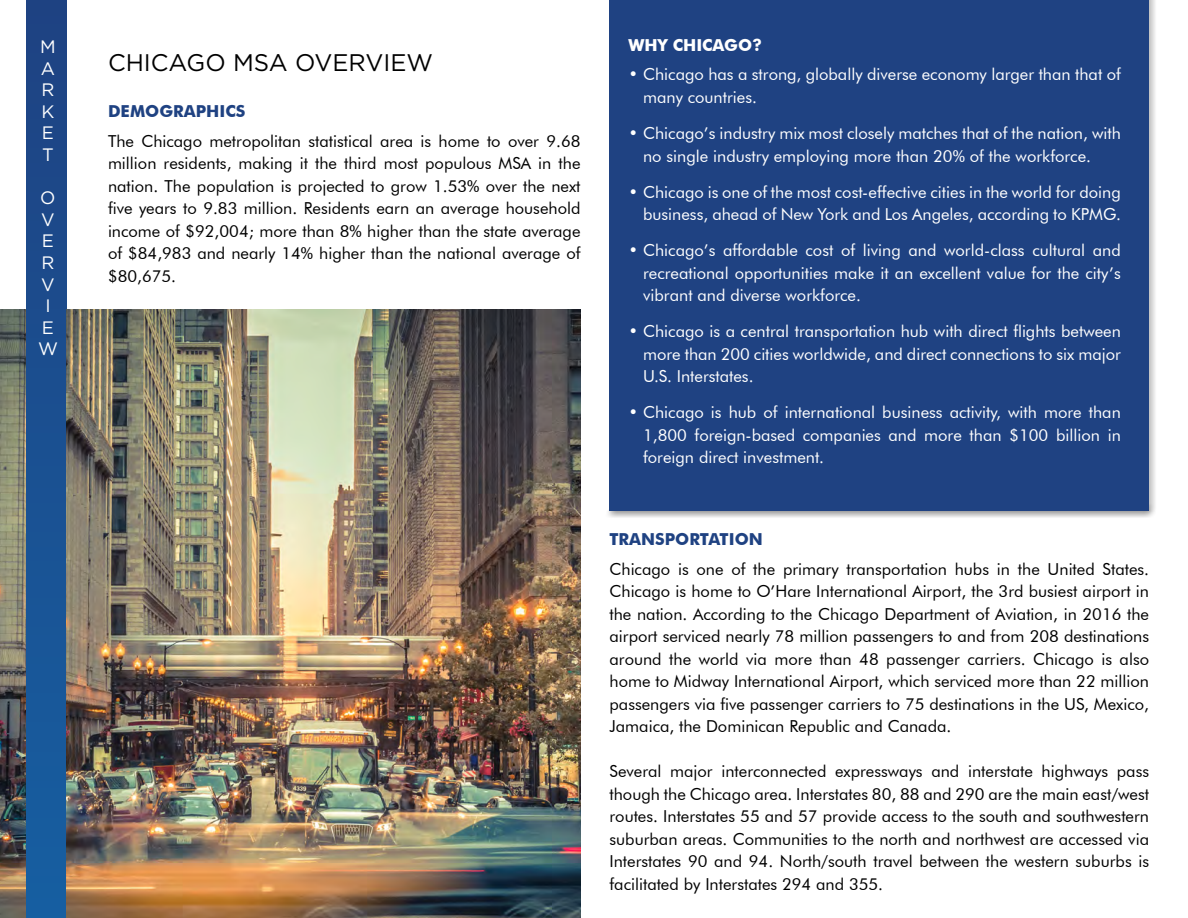
<style>
.page{position:relative;width:1188px;height:918px;background:#fff}
.page>*{position:absolute;margin:0;border:0;box-sizing:border-box;transform-origin:0 0}
.t1{font:24px "Gotham";color:#000}
.t2{font:18px/21.6px "Gotham";color:#fff;text-align:justify}
.t3{font:16.5px/22.5px "Futura BT";color:#000;text-align:justify}
.t4{font:16.5px/22.5px "Futura BT";color:#fff;text-align:justify}
.t5{font:700 16.5px "Futura BT";color:#1f4282}
.t6{font:700 16.5px "Futura BT";color:#fff}
</style>
<div class="page">
<div style="left:603px;top:0;width:554px;height:519px;background:#000;opacity:.5"></div>
<div style="left:610px;top:0;width:539px;height:511px;background:#1f4282"></div>
<img style="left:0;top:310px;width:580px;height:608px">
<div style="left:27px;top:0;width:39px;height:918px;background:linear-gradient(to bottom,#1e4282,#165fa1)"></div>
<p class="t2" style="left:40px;top:36px;width:16px">C H A S</p>
<p class="t2" style="left:40px;top:36px;width:17px">M A R K E T</p>
<p class="t2" style="left:38px;top:187px;width:21px;text-align:center">O<br>V<br>E<br>R<br>V<br>I<br>E<br>W</p>
<p class="t2" style="left:40px;top:187px;width:16px">A N K</p>
<p class="t2" style="left:40px;top:273px;width:16px">F R A N</p>
<h1 class="t1" style="left:108px;top:48px;width:327px">CHICAGO MSA OVERVIEW</h1>
<p class="t5" style="left:108px;top:102px;width:139px">DEMOGRAPHICS</p>
<p class="t3" style="left:108px;top:129px;width:474px">The Chicago metropolitan statistical area is home to over 9.68 million residents, making it the third most populous MSA in the nation. The population is projected to grow 1.53% over the next five years to 9.83 million. Residents earn an average household income of $92,004; more than 8% higher than the state average of $84,983 and nearly 14% higher than the national average of $80,675.</p>
<p class="t6" style="left:629px;top:35px;width:135px">WHY CHICAGO?</p>
<p class="t4" style="left:643px;top:63px;width:479px;text-indent:-15px">• Chicago has a strong, globally diverse economy larger than that of many countries.</p>
<p class="t4" style="left:643px;top:122px;width:479px;text-indent:-15px">• Chicago’s industry mix most closely matches that of the nation, with no single industry employing more than 20% of the workforce.</p>
<p class="t4" style="left:629px;top:180px;width:494px;text-align:right">• Chicago is one of the most cost-effective cities in the world for doing business, ahead of New York and Los Angeles, according to KPMG.</p>
<p class="t4" style="left:643px;top:239px;width:479px;text-indent:-15px">• Chicago’s affordable cost of living and world-class cultural and recreational opportunities make it an excellent value for the city’s vibrant and diverse workforce.</p>
<p class="t4" style="left:643px;top:320px;width:479px;text-indent:-15px">• Chicago is a central transportation hub with direct flights between more than 200 cities worldwide, and direct connections to six major U.S. Interstates.</p>
<p class="t4" style="left:643px;top:401px;width:479px;text-indent:-15px">• Chicago is hub of international business activity, with more than 1,800 foreign-based companies and more than $100 billion in foreign direct investment.</p>
<p class="t5" style="left:610px;top:530px;width:155px">TRANSPORTATION</p>
<p class="t3" style="left:610px;top:557px;width:541px">Chicago is one of the primary transportation hubs in the United States.<br>Chicago is home to O’Hare International Airport, the 3rd busiest airport in the nation. According to the Chicago Department of Aviation, in 2016 the airport serviced nearly 78 million passengers to and from 208 destinations around the world via more than 48 passenger carriers. Chicago is also home to Midway International Airport, which serviced more than 22 million passengers via five passenger carriers to 75 destinations in the US, Mexico, Jamaica, the Dominican Republic and Canada.</p>
<p class="t3" style="left:610px;top:760px;width:541px">Several major interconnected expressways and interstate highways pass though the Chicago area. Interstates 80, 88 and 290 are the main east/west routes. Interstates 55 and 57 provide access to the south and southwestern suburban areas. Communities to the north and northwest are accessed via Interstates 90 and 94. North/south travel between the western suburbs is facilitated by Interstates 294 and 355.</p>
</div>
